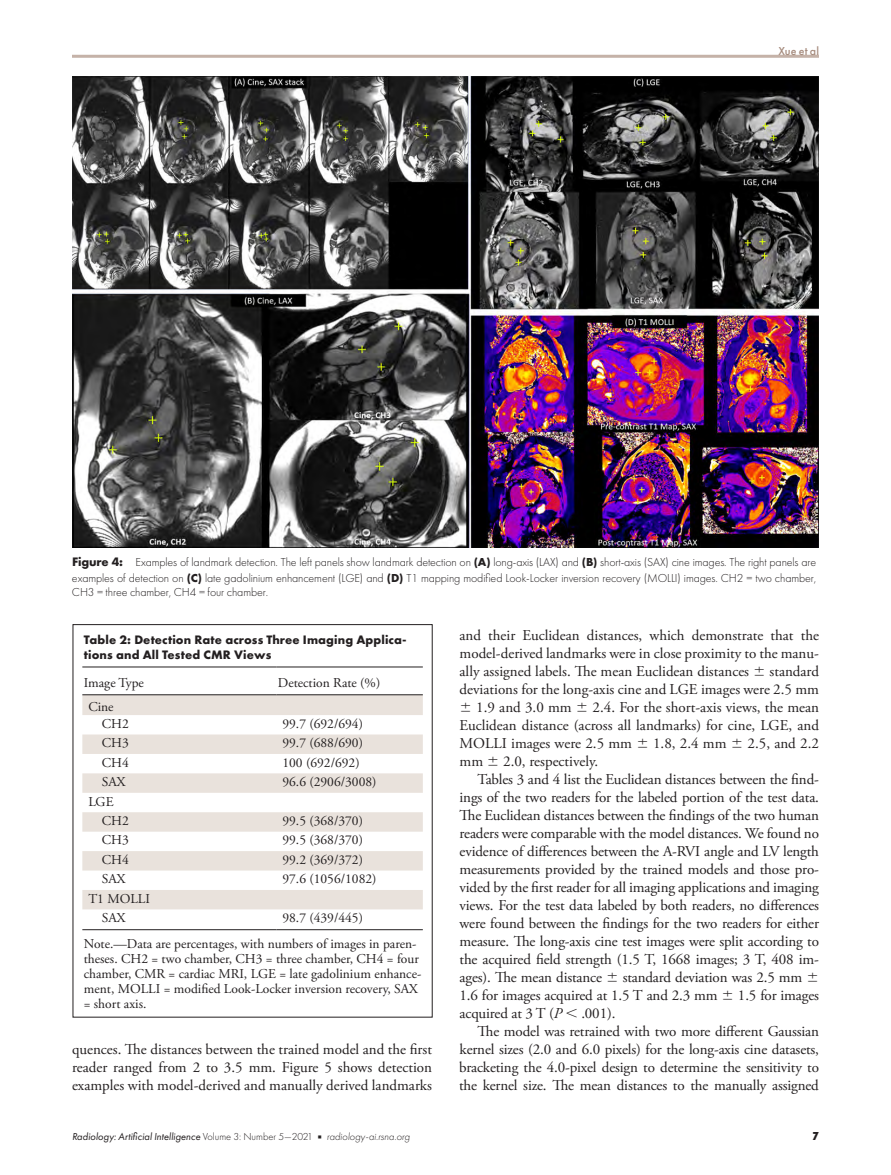
<style>
.page{position:relative;width:891px;height:1175px;background:#fff}
.page>*{position:absolute;margin:0;border:0;box-sizing:border-box;transform-origin:0 0}
.t1{font:15px/18px "Adobe Garamond Pro";letter-spacing:-.01em;color:#231f20;text-align:justify}
.t2{font:13.5px/15px "Adobe Garamond Pro";color:#231f20}
.t3{font:700 12.75px/15px "Futura PT";letter-spacing:.01em;color:#231f20}
.t4{font:300 12px/14.9px "Futura PT";letter-spacing:-.01em;color:#231f20;text-align:justify}
.t5{font:500 12px "Futura PT";color:#a68b7d}
.t6{font:800 12px "Futura PT Cond";color:#231f20}
.t7{font:italic 10.5px "Futura PT";color:#231f20}
.s1{font-weight:700;font-size:12.75px}
.s2{font-weight:700}
.s3{font-family:"Universal Greekwith Math Pi"}
.s4{font-style:italic}
.s5{font-weight:300;font-style:normal}
.s6{font-family:"Universal Newswith Comm Pi";font-style:normal;font-size:6px}
.s7{font-weight:300}
</style>
<div class="page">
<hr style="left:72px;top:55px;width:747px;height:3px;background:#c5b2a8">
<svg style="left:82px;top:695px;width:341px;height:214px;fill:#e9e2dc"></svg>
<hr style="left:82px;top:929px;width:194px;height:1px;background:#231f20">
<hr style="left:276px;top:929px;width:147px;height:1px;background:#231f20">
<hr style="left:82px;top:666px;width:194px;height:1px;background:#231f20">
<hr style="left:276px;top:666px;width:147px;height:1px;background:#231f20">
<hr style="left:82px;top:694px;width:194px;height:1px;background:#231f20">
<hr style="left:276px;top:694px;width:147px;height:1px;background:#231f20">
<img style="left:72px;top:76px;width:747px;height:471px">
<p class="t5" style="left:778px;top:44px;width:42px">Xue et al</p>
<p class="t4" style="left:72px;top:555px;width:746px"><span class="s1">Figure 4:</span> Examples of landmark detection. The left panels show landmark detection on <span class="s2">(A)</span> long-axis (LAX) and <span class="s2">(B)</span> short-axis (SAX) cine images. The right panels are examples of detection on <span class="s2">(C)</span> late gadolinium enhancement (LGE) and <span class="s2">(D)</span> T1 mapping modified Look-Locker inversion recovery (MOLLI) images. CH2 = two chamber, CH3 = three chamber, CH4 = four chamber.</p>
<p class="t3" style="left:84px;top:631px;width:324px">Table 2: Detection Rate across Three Imaging Applica&shy;tions and All Tested CMR Views</p>
<p class="t2" style="left:84px;top:675px;width:62px">Image Type</p>
<p class="t2" style="left:278px;top:675px;width:104px">Detection Rate (%)</p>
<p class="t2" style="left:102px;top:698px;width:29px;line-height:17.2px;text-indent:-14px">Cine<br>CH2</p>
<p class="t2" style="left:282px;top:716px;width:82px">99.7 (692/694)</p>
<p class="t2" style="left:102px;top:736px;width:29px">CH3</p>
<p class="t2" style="left:282px;top:736px;width:82px">99.7 (688/690)</p>
<p class="t2" style="left:102px;top:755px;width:29px">CH4</p>
<p class="t2" style="left:282px;top:755px;width:79px">100 (692/692)</p>
<p class="t2" style="left:102px;top:775px;width:25px">SAX</p>
<p class="t2" style="left:282px;top:775px;width:96px">96.6 (2906/3008)</p>
<p class="t2" style="left:102px;top:792px;width:29px;line-height:19.5px;text-indent:-14px">LGE<br>CH2</p>
<p class="t2" style="left:282px;top:813px;width:82px">99.5 (368/370)</p>
<p class="t2" style="left:102px;top:833px;width:29px">CH3</p>
<p class="t2" style="left:282px;top:833px;width:82px">99.5 (368/370)</p>
<p class="t2" style="left:102px;top:852px;width:29px">CH4</p>
<p class="t2" style="left:282px;top:852px;width:82px">99.2 (369/372)</p>
<p class="t2" style="left:102px;top:872px;width:25px">SAX</p>
<p class="t2" style="left:282px;top:872px;width:96px">97.6 (1056/1082)</p>
<p class="t2" style="left:102px;top:889px;width:50px;line-height:19.5px;text-indent:-14px">T1 MOLLI<br>SAX</p>
<p class="t2" style="left:84px;top:905px;width:334px;line-height:25.5px;text-indent:199px">98.7 (439/445)<br>Note.—Data are percentages, with numbers of images in paren-</p>
<p class="t2" style="left:84px;top:951px;width:339px">theses. CH2 = two chamber, CH3 = three chamber, CH4 = four chamber, CMR = cardiac MRI, LGE = late gadolinium enhance&shy;ment, MOLLI = modified Look-Locker inversion recovery, SAX = short axis.</p>
<p class="t1" style="left:72px;top:1040px;width:362px">quences. The distances between the trained model and the first reader ranged from 2 to 3.5 mm. Figure 5 shows detection examples with model-derived and manually derived landmarks</p>
<p class="t1" style="left:460px;top:626px;width:361px">and their Euclidean distances, which demonstrate that the model-derived landmarks were in close proximity to the manu&shy;ally assigned labels. The mean Euclidean distances <span class="s3">6</span> standard deviations for the long-axis cine and LGE images were 2.5 mm <span class="s3">6</span> 1.9 and 3.0 mm <span class="s3">6</span> 2.4. For the short-axis views, the mean Euclidean distance (across all landmarks) for cine, LGE, and MOLLI images were 2.5 mm <span class="s3">6</span> 1.8, 2.4 mm <span class="s3">6</span> 2.5, and 2.2 mm <span class="s3">6</span> 2.0, respectively.</p>
<p class="t1" style="left:460px;top:770px;width:361px;text-indent:18px">Tables 3 and 4 list the Euclidean distances between the find&shy;ings of the two readers for the labeled portion of the test data.<br>The Euclidean distances between the findings of the two human readers were comparable with the model distances. We found no evidence of differences between the A-RVI angle and LV length measurements provided by the trained models and those pro&shy;vided by the first reader for all imaging applications and imaging views. For the test data labeled by both readers, no differences were found between the findings for the two readers for either measure. The long-axis cine test images were split according to the acquired field strength (1.5 T, 1668 images; 3 T, 408 im&shy;ages). The mean distance <span class="s3">6</span> standard deviation was 2.5 mm <span class="s3">6<br></span>1.6 for images acquired at 1.5 T and 2.3 mm <span class="s3">6</span> 1.5 for images acquired at 3 T (<span class="s4">P</span> <span class="s3">,</span> .001).</p>
<p class="t1" style="left:459px;top:1022px;width:362px;text-indent:19px">The model was retrained with two more different Gaussian kernel sizes (2.0 and 6.0 pixels) for the long-axis cine datasets, bracketing the 4.0-pixel design to determine the sensitivity to the kernel size. The mean distances to the manually assigned</p>
<p class="t7" style="left:72px;top:1130px;width:340px">Radiology: Artificial Intelligence <span class="s5">Volume 3: Number 5—2021</span> <span class="s6">n</span> <span class="s7">radiology-ai.rsna.org</span></p>
<p class="t6" style="left:813px;top:1128px;width:8px">7</p>
</div>
